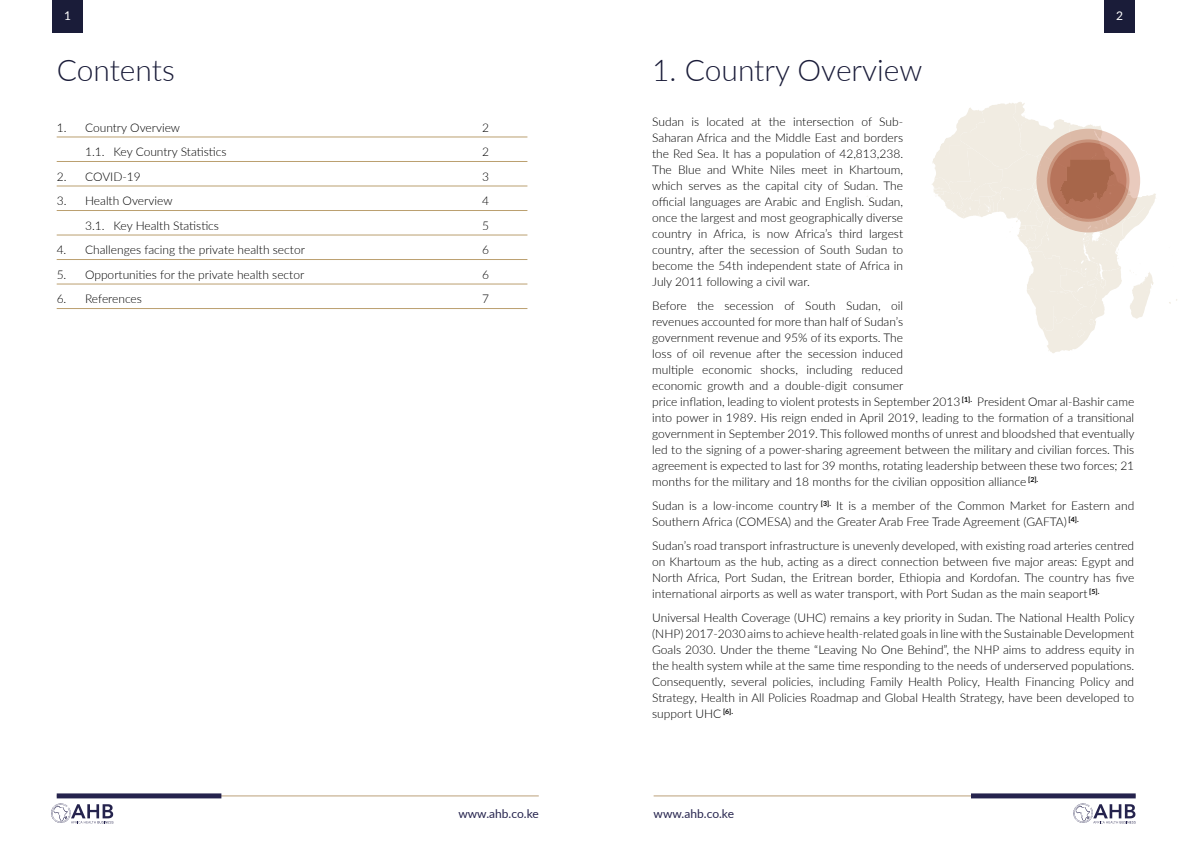
<style>
.page{position:relative;width:1191px;height:842px;background:#fff}
.page>*{position:absolute;margin:0;border:0;box-sizing:border-box;transform-origin:0 0}
.t1{font:300 30px "Lato";color:#1a1c39}
.t2{font:300 12px/16px "Lato";color:#000;text-align:justify}
.t3{font:12px "Lato";color:#25234d}
.t4{font:12px "Lato";color:#fff}
</style>
<div class="page">
<div style="left:52px;top:0;width:31px;height:33px;background:#1a1c39"></div>
<div style="left:1104px;top:0;width:31px;height:33px;background:#1a1c39"></div>
<svg style="left:51px;top:803px;width:62px;height:21px"></svg>
<hr style="left:57px;top:796px;width:482px;height:1px;background:#bba07a">
<div style="left:57px;top:793px;width:164px;height:5px;background:#25234d"></div>
<svg style="left:1073px;top:803px;width:62px;height:21px"></svg>
<hr style="left:653px;top:796px;width:482px;height:1px;background:#bba07a">
<div style="left:971px;top:793px;width:164px;height:5px;background:#25234d"></div>
<svg style="left:932px;top:116px;width:156px;height:237px"></svg>
<svg style="left:964px;top:102px;width:213px;height:236px"></svg>
<svg style="left:1036px;top:129px;width:104px;height:103px;background:#dfbead"></svg>
<svg style="left:1047px;top:139px;width:82px;height:83px"></svg>
<svg style="left:1050px;top:142px;width:76px;height:77px;background:#b27056"></svg>
<hr style="left:57px;top:137px;width:470px;height:1px;background:#bba070">
<hr style="left:57px;top:161px;width:470px;height:1px;background:#bba070">
<hr style="left:57px;top:186px;width:470px;height:1px;background:#bba070">
<hr style="left:57px;top:210px;width:470px;height:1px;background:#bba070">
<hr style="left:57px;top:235px;width:470px;height:1px;background:#bba070">
<hr style="left:57px;top:259px;width:470px;height:1px;background:#bba070">
<hr style="left:57px;top:284px;width:470px;height:1px;background:#bba070">
<hr style="left:57px;top:308px;width:470px;height:1px;background:#bba070">
<p class="t4" style="left:64px;top:7px;width:8px">1</p>
<p class="t4" style="left:1116px;top:7px;width:8px">2</p>
<h1 class="t1" style="left:57px;top:50px;width:120px">Contents</h1>
<h1 class="t1" style="left:652px;top:50px;width:272px">1. Country Overview</h1>
<p class="t2" style="left:652px;top:113px;width:252px">Sudan is located at the intersection of Sub-Saharan Africa and the Middle East and borders the Red Sea. It has a population of 42,813,238.<br>The Blue and White Niles meet in Khartoum, which serves as the capital city of Sudan. The official languages are Arabic and English. Sudan, once the largest and most geographically diverse country in Africa, is now Africa’s third largest country, after the secession of South Sudan to become the 54th independent state of Africa in July 2011 following a civil war.</p>
<p class="t2" style="left:652px;top:297px;width:484px;text-align:left">Before the secession of South Sudan, oil<br>revenues accounted for more than half of Sudan’s<br>government revenue and 95% of its exports. The<br>loss of oil revenue after the secession induced<br>multiple economic shocks, including reduced<br>economic growth and a double-digit consumer<br>price inflation, leading to violent protests in September 2013 <sup>[1].</sup> President Omar al-Bashir came into power in 1989. His reign ended in April 2019, leading to the formation of a transitional government in September 2019. This followed months of unrest and bloodshed that eventually led to the signing of a power-sharing agreement between the military and civilian forces. This agreement is expected to last for 39 months, rotating leadership between these two forces; 21 months for the military and 18 months for the civilian opposition alliance <sup>[2].</sup></p>
<p class="t2" style="left:652px;top:497px;width:483px">Sudan is a low-income country <sup>[3].</sup> It is a member of the Common Market for Eastern and<br>Southern Africa (COMESA) and the Greater Arab Free Trade Agreement (GAFTA) <sup>[4].</sup></p>
<p class="t2" style="left:652px;top:537px;width:483px">Sudan’s road transport infrastructure is unevenly developed, with existing road arteries centred on Khartoum as the hub, acting as a direct connection between five major areas: Egypt and North Africa, Port Sudan, the Eritrean border, Ethiopia and Kordofan. The country has five international airports as well as water transport, with Port Sudan as the main seaport <sup>[5].</sup></p>
<p class="t2" style="left:652px;top:609px;width:484px">Universal Health Coverage (UHC) remains a key priority in Sudan. The National Health Policy (NHP) 2017-2030 aims to achieve health-related goals in line with the Sustainable Development Goals 2030. Under the theme “Leaving No One Behind”, the NHP aims to address equity in the health system while at the same time responding to the needs of underserved populations.<br>Consequently, several policies, including Family Health Policy, Health Financing Policy and Strategy, Health in All Policies Roadmap and Global Health Strategy, have been developed to support UHC <sup>[6].</sup></p>
<p class="t2" style="left:57px;top:119px;width:125px">1. Country Overview</p>
<p class="t2" style="left:482px;top:119px;width:8px">2</p>
<p class="t2" style="left:85px;top:143px;width:143px">1.1. Key Country Statistics</p>
<p class="t2" style="left:482px;top:143px;width:8px">2</p>
<p class="t2" style="left:57px;top:168px;width:86px">2. COVID-19</p>
<p class="t2" style="left:482px;top:168px;width:8px">3</p>
<p class="t2" style="left:57px;top:192px;width:117px">3. Health Overview</p>
<p class="t2" style="left:482px;top:192px;width:8px">4</p>
<p class="t2" style="left:85px;top:217px;width:135px">3.1. Key Health Statistics</p>
<p class="t2" style="left:482px;top:217px;width:8px">5</p>
<p class="t2" style="left:57px;top:241px;width:250px">4. Challenges facing the private health sector</p>
<p class="t2" style="left:482px;top:241px;width:8px">6</p>
<p class="t2" style="left:57px;top:266px;width:249px">5. Opportunities for the private health sector</p>
<p class="t2" style="left:482px;top:266px;width:8px">6</p>
<p class="t2" style="left:57px;top:290px;width:87px">6. References</p>
<p class="t2" style="left:482px;top:290px;width:8px">7</p>
<p class="t3" style="left:458px;top:805px;width:82px">www.ahb.co.ke</p>
<p class="t3" style="left:653px;top:805px;width:82px">www.ahb.co.ke</p>
</div>
